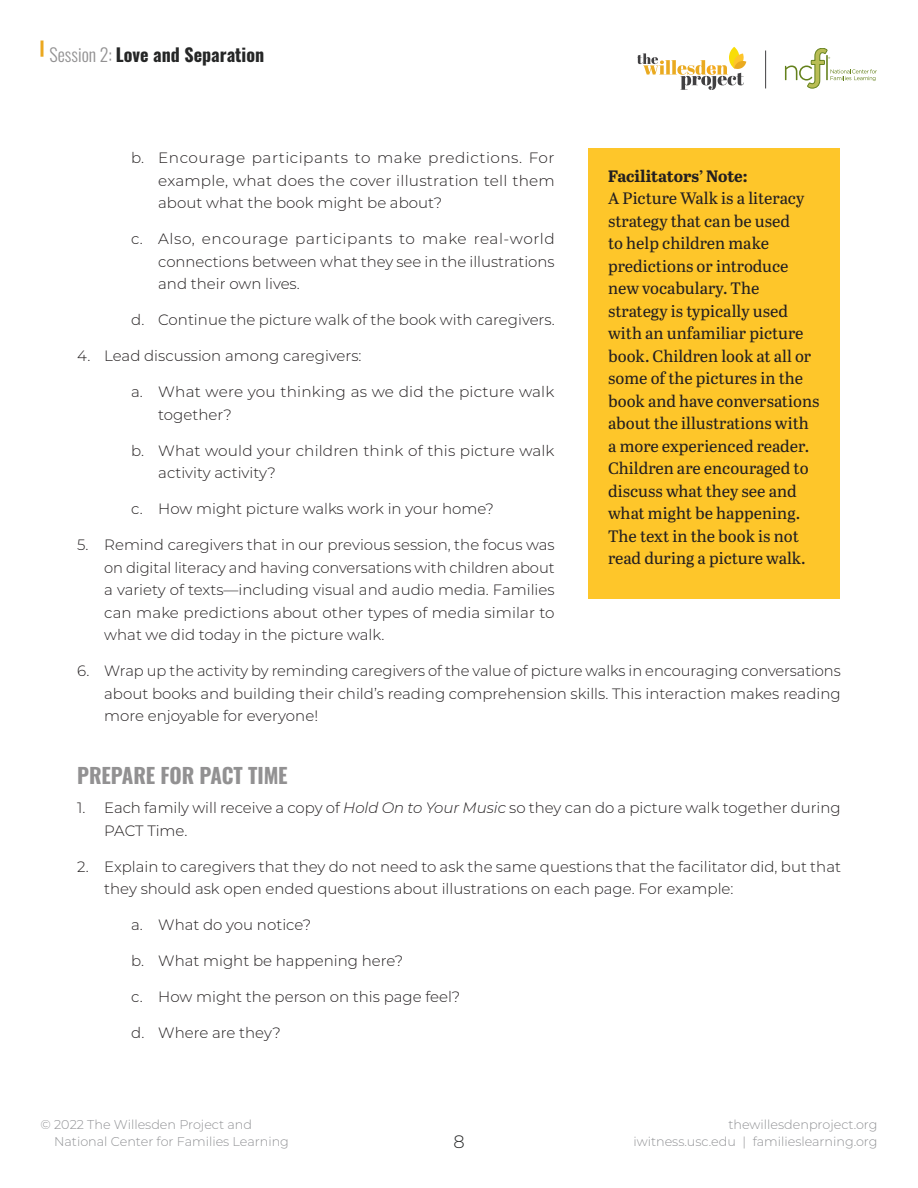
<style>
.page{position:relative;width:918px;height:1188px;background:#fff}
.page>*{position:absolute;margin:0;border:0;box-sizing:border-box;transform-origin:0 0}
.Subhead_2{font:700 21px "Oswald";letter-spacing:-.005em;color:#929192}
.t1{font:700 18px "Oswald";color:#252626}
.t2{font:300 18px "Montserrat";color:#252626}
.Callout{font:16.5px/22.5px "Abril Text";color:#231f20}
.Callout-2{font:700 16.5px "Abril Text";letter-spacing:-.005em;color:#231f20}
.t3{font:300 15px/22.5px "Montserrat";color:#231f20;text-align:justify}
.t4{font:300 12.75px/16.5px "Montserrat";color:#919295}
.s1{font-weight:300;color:#929192}
.s2{font-style:italic}
</style>
<div class="page">
<svg style="left:40px;top:40px;width:4px;height:17px"></svg>
<svg style="left:785px;top:48px;width:92px;height:40px"></svg>
<hr style="left:765px;top:51px;width:1px;height:37px;background:#414042">
<svg style="left:729px;top:47px;width:10px;height:21px"></svg>
<svg style="left:637px;top:53px;width:109px;height:37px"></svg>
<div style="left:588px;top:148px;width:252px;height:451px;background:#fec62a"></div>
<p class="t1" style="left:50px;top:39px;width:216px"><span class="s1">Session 2:</span> Love and Separation</p>
<p class="t3" style="left:158px;top:146px;width:398px;text-indent:-27px">b. Encourage participants to make predictions. For example, what does the cover illustration tell them about what the book might be about?</p>
<p class="t3" style="left:158px;top:227px;width:398px;text-indent:-27px">c. Also, encourage participants to make real-world connections between what they see in the illustrations and their own lives.</p>
<p class="t3" style="left:131px;top:308px;width:425px">d. Continue the picture walk of the book with caregivers.</p>
<p class="t3" style="left:77px;top:344px;width:286px">4. Lead discussion among caregivers:</p>
<p class="t3" style="left:158px;top:380px;width:398px;text-indent:-27px">a. What were you thinking as we did the picture walk together?</p>
<p class="t3" style="left:158px;top:438px;width:398px;text-indent:-27px">b. What would your children think of this picture walk activity activity?</p>
<p class="t3" style="left:131px;top:497px;width:364px">c. How might picture walks work in your home?</p>
<p class="t3" style="left:104px;top:533px;width:452px;text-indent:-27px">5. Remind caregivers that in our previous session, the focus was on digital literacy and having conversations with children about a variety of texts—including visual and audio media. Families can make predictions about other types of media similar to what we did today in the picture walk.</p>
<p class="t3" style="left:104px;top:659px;width:738px;text-indent:-27px">6. Wrap up the activity by reminding caregivers of the value of picture walks in encouraging conversations about books and building their child’s reading comprehension skills. This interaction makes reading more enjoyable for everyone!</p>
<p class="Callout-2" style="left:608px;top:164px;width:141px">Facilitators’ Note:</p>
<p class="Callout" style="left:608px;top:186px;width:213px">A Picture Walk is a literacy strategy that can be used<br>to help children make predictions or introduce new vocabulary. The strategy is typically used with an unfamiliar picture book. Children look at all or some of the pictures in the book and have conversations about the illustrations with a more experienced reader.<br>Children are encouraged to discuss what they see and what might be happening.<br>The text in the book is not read during a picture walk.</p>
<p class="Subhead_2" style="left:77px;top:757px;width:212px">PREPARE FOR PACT TIME</p>
<p class="t3" style="left:104px;top:796px;width:738px;text-indent:-27px">1. Each family will receive a copy of <span class="s2">Hold On to Your Music</span> so they can do a picture walk together during<br>PACT Time.</p>
<p class="t3" style="left:104px;top:855px;width:738px;text-indent:-27px">2. Explain to caregivers that they do not need to ask the same questions that the facilitator did, but that they should ask open ended questions about illustrations on each page. For example:</p>
<p class="t3" style="left:131px;top:913px;width:181px">a. What do you notice?</p>
<p class="t3" style="left:131px;top:949px;width:273px">b. What might be happening here?</p>
<p class="t3" style="left:131px;top:985px;width:331px">c. How might the person on this page feel?</p>
<p class="t3" style="left:131px;top:1021px;width:151px">d. Where are they?</p>
<p class="t4" style="left:54px;top:1116px;width:236px;text-indent:-14px">© 2022 The Willesden Project and<br>National Center for Families Learning</p>
<p class="t4" style="left:633px;top:1116px;width:246px;text-align:right">thewillesdenproject.org iwitness.usc.edu | familieslearning.org</p>
<p class="t2" style="left:453px;top:1129px;width:13px">8</p>
</div>
